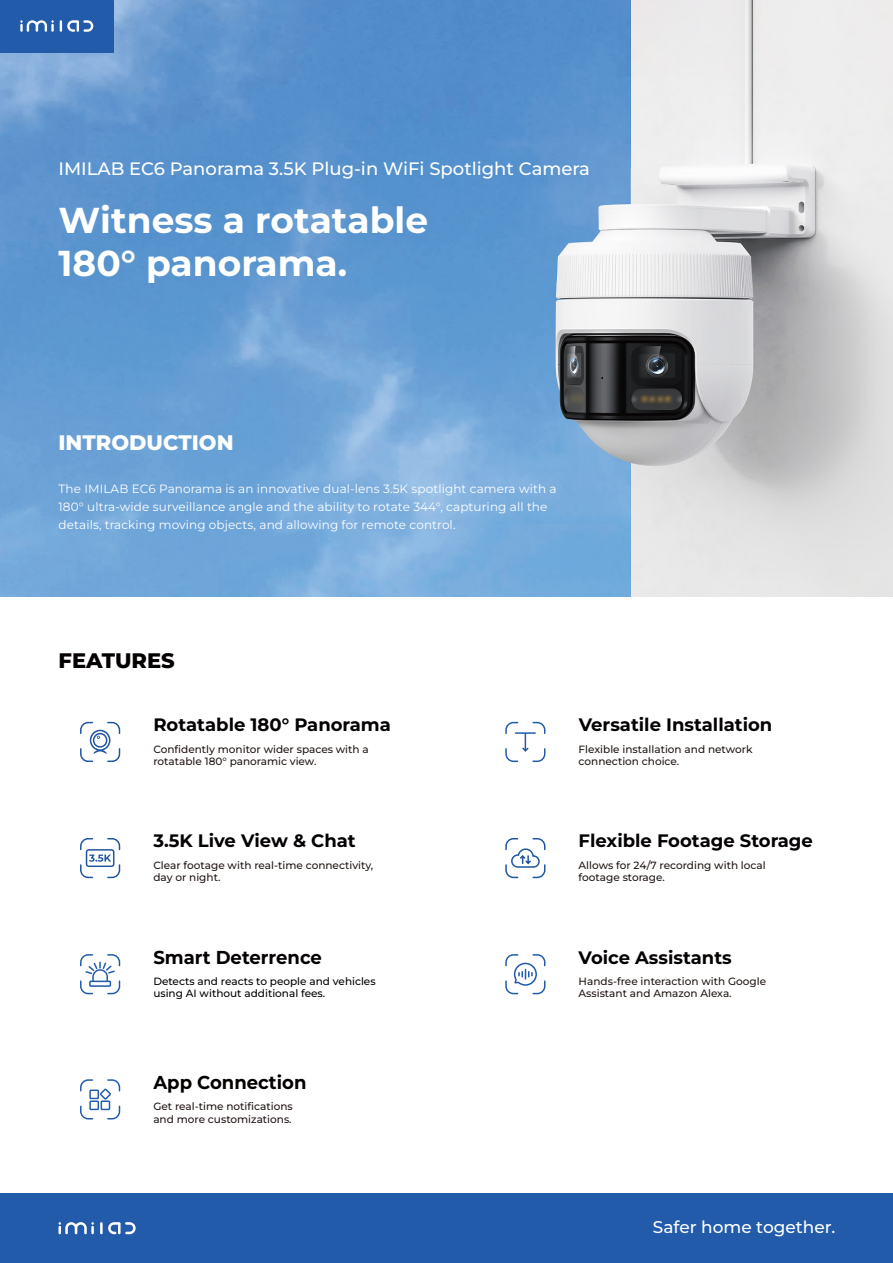
<style>
.page{position:relative;width:893px;height:1263px;background:#fff}
.page>*{position:absolute;margin:0;border:0;box-sizing:border-box;transform-origin:0 0}
.t1{font:700 36px/43.2px "Montserrat";color:#fff}
.t2{font:800 21px "Montserrat";color:#fff}
.t3{font:800 21px "Montserrat";color:#040000}
.t4{font:700 18.75px "Montserrat";color:#040000;scale:.96 1}
.t5{font:700 18px "Montserrat";color:#040000}
.t6{font:500 18px "Montserrat";color:#fff}
.t7{font:500 16.95px "Montserrat";color:#fff}
.t8{font:12px/18px "Montserrat";letter-spacing:.01em;color:#fff}
.t9{font:500 10.5px/12.6px "Montserrat";color:#221815}
.t10{font:500 10.5px/12.6px "Montserrat";color:#040000}
</style>
<div class="page">
<img style="left:0;top:0;width:893px;height:596px">
<div style="left:0;top:0;width:114px;height:52px;background:#225baa"></div>
<svg style="left:20px;top:20px;width:34px;height:12px"></svg>
<svg style="left:60px;top:20px;width:33px;height:12px"></svg>
<div style="left:0;top:1193px;width:893px;height:70px;background:#225baa"></div>
<svg style="left:59px;top:1222px;width:35px;height:12px"></svg>
<svg style="left:100px;top:1222px;width:36px;height:12px"></svg>
<svg style="left:80px;top:722px;width:40px;height:40px"></svg>
<svg style="left:80px;top:954px;width:40px;height:40px"></svg>
<svg style="left:505px;top:722px;width:40px;height:40px"></svg>
<svg style="left:80px;top:1079px;width:40px;height:40px"></svg>
<svg style="left:505px;top:838px;width:40px;height:40px"></svg>
<svg style="left:80px;top:838px;width:40px;height:40px"></svg>
<svg style="left:505px;top:954px;width:40px;height:40px"></svg>
<h3 class="t6" style="left:59px;top:156px;width:533px">IMILAB EC6 Panorama 3.5K Plug-in WiFi Spotlight Camera</h3>
<h1 class="t1" style="left:59px;top:197px;width:371px">Witness a rotatable<br>180° panorama.</h1>
<h2 class="t2" style="left:59px;top:427px;width:177px">INTRODUCTION</h2>
<p class="t8" style="left:59px;top:479px;width:500px">The IMILAB EC6 Panorama is an innovative dual-lens 3.5K spotlight camera with a<br>180° ultra-wide surveillance angle and the ability to rotate 344°, capturing all the details, tracking moving objects, and allowing for remote control.</p>
<h2 class="t3" style="left:59px;top:645px;width:118px">FEATURES</h2>
<h3 class="t5" style="left:153px;top:712px;width:239px">Rotatable 180° Panorama</h3>
<p class="t9" style="left:153px;top:742px;width:217px">Confidently monitor wider spaces with a rotatable 180° panoramic view.</p>
<h3 class="t5" style="left:153px;top:828px;width:204px">3.5K Live View &amp; Chat</h3>
<p class="t9" style="left:153px;top:858px;width:221px">Clear footage with real-time connectivity, day or night.</p>
<h3 class="t4" style="left:153px;top:944px;width:177px">Smart Deterrence</h3>
<p class="t10" style="left:153px;top:974px;width:224px">Detects and reacts to people and vehicles using AI without additional fees.</p>
<h3 class="t4" style="left:154px;top:1069px;width:161px">App Connection</h3>
<p class="t9" style="left:153px;top:1099px;width:141px">Get real-time notifications and more customizations.</p>
<h3 class="t5" style="left:579px;top:712px;width:195px">Versatile Installation</h3>
<p class="t9" style="left:579px;top:742px;width:175px">Flexible installation and network connection choice.</p>
<h3 class="t5" style="left:579px;top:828px;width:236px">Flexible Footage Storage</h3>
<p class="t9" style="left:579px;top:858px;width:189px">Allows for 24/7 recording with local footage storage.</p>
<h3 class="t5" style="left:579px;top:944px;width:155px">Voice Assistants</h3>
<p class="t9" style="left:579px;top:974px;width:189px">Hands-free interaction with Google<br>Assistant and Amazon Alexa.</p>
<h3 class="t7" style="left:653px;top:1215px;width:184px">Safer home together.</h3>
</div>
